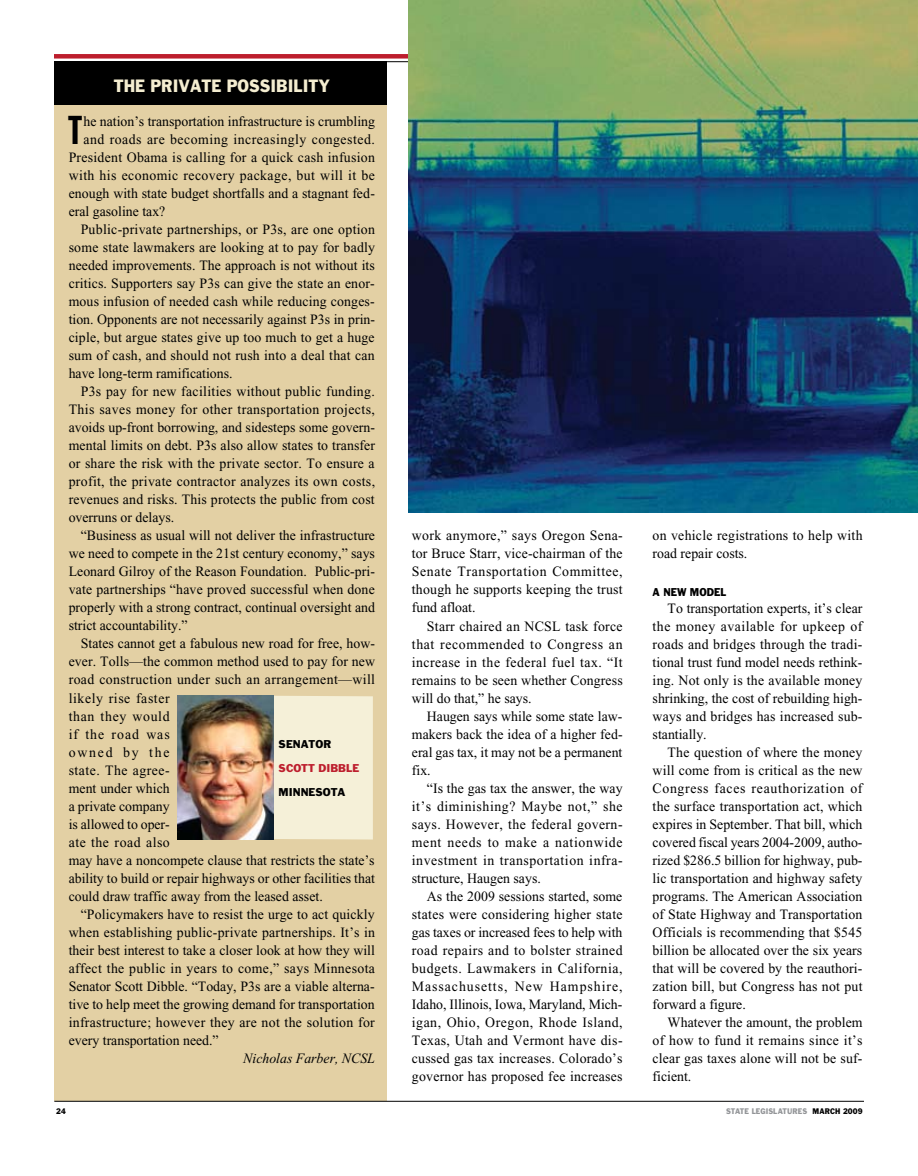
<style>
.page{position:relative;width:918px;height:1176px;background:#fff}
.page>*{position:absolute;margin:0;border:0;box-sizing:border-box;transform-origin:0 0}
.t1{font:39.6px "Franklin Gothic Extra Cond";color:#000}
.t2{font:16.5px "Franklin Gothic";color:#f4edd0;scale:.9 1}
.t3{font:14.25px/18px "Times New Roman";letter-spacing:.01em;color:#000;text-align:justify}
.t4{font:14.25px "Times New Roman";letter-spacing:.03em;color:#000}
.t5{font:14.25px "Times New Roman";letter-spacing:.035em;color:#000}
.t6{font:italic 14.25px "Times New Roman";color:#000}
.t7{font:14.25px "Times New Roman";letter-spacing:.04em;color:#000}
.t8{font:14.25px "Times New Roman";letter-spacing:.05em;color:#000}
.t9{font:14.25px "Times New Roman";letter-spacing:.07em;color:#000}
.t10{font:14.25px "Times New Roman";letter-spacing:.13em;color:#000}
.t11{font:10.5px "Franklin Gothic";color:#000}
.t12{font:10.5px "Franklin Gothic";color:#bd1e2d}
.t13{font:10.5px "Franklin Gothic";color:#000;scale:.9 1}
.t14{font:7.5px "Franklin Gothic";letter-spacing:.01em;color:#939598;scale:.9 1}
.t15{font:7.5px "Franklin Gothic";letter-spacing:.015em;color:#000;scale:.9 1}
.s1{color:#000}
</style>
<div class="page">
<hr style="left:54px;top:1100px;width:810px;height:1px;background:#000">
<hr style="left:54px;top:61px;width:810px;height:1px;background:#000">
<div style="left:54px;top:54px;width:810px;height:5px;background:#bd1e2d"></div>
<div style="left:54px;top:61px;width:333px;height:1039px;background:#e3d0a4"></div>
<div style="left:54px;top:61px;width:333px;height:43px;background:#000"></div>
<div style="left:274px;top:695px;width:99px;height:144px;background:#f5f0d8"></div>
<img style="left:177px;top:695px;width:97px;height:144px">
<img style="left:409px;top:0;width:509px;height:512px">
<p class="t2" style="left:114px;top:75px;width:13px">THE</p>
<p class="t2" style="left:151px;top:75px;width:57px">PRIVATE</p>
<p class="t2" style="left:227px;top:75px;width:24px">POSSIBILITY</p>
<h1 class="t1" style="left:69px;top:109px;width:14px">T</h1>
<p class="t3" style="left:83px;top:112px;width:293px">he nation’s transportation infrastructure is crumbling</p>
<p class="t5" style="left:83px;top:131px;width:293px">and roads are becoming increasingly congested.</p>
<p class="t3" style="left:69px;top:148px;width:308px">President Obama is calling for a quick cash infusion</p>
<p class="t4" style="left:69px;top:167px;width:308px">with his economic recovery package, but will it be</p>
<p class="t3" style="left:69px;top:184px;width:308px">enough with state budget shortfalls and a stagnant fed-</p>
<p class="t3" style="left:69px;top:202px;width:98px">eral gasoline tax?</p>
<p class="t3" style="left:81px;top:220px;width:296px">Public-private partnerships, or P3s, are one option</p>
<p class="t3" style="left:69px;top:238px;width:308px">some state lawmakers are looking at to pay for badly</p>
<p class="t3" style="left:69px;top:256px;width:308px">needed improvements. The approach is not without its</p>
<p class="t3" style="left:69px;top:274px;width:308px">critics. Supporters say P3s can give the state an enor-</p>
<p class="t3" style="left:69px;top:292px;width:308px">mous infusion of needed cash while reducing conges-</p>
<p class="t3" style="left:69px;top:310px;width:308px">tion. Opponents are not necessarily against P3s in prin-</p>
<p class="t3" style="left:69px;top:328px;width:308px">ciple, but argue states give up too much to get a huge</p>
<p class="t3" style="left:69px;top:346px;width:307px">sum of cash, and should not rush into a deal that can</p>
<p class="t3" style="left:69px;top:364px;width:165px">have long-term ramifications.</p>
<p class="t3" style="left:81px;top:382px;width:296px">P3s pay for new facilities without public funding.</p>
<p class="t4" style="left:69px;top:401px;width:308px">This saves money for other transportation projects,</p>
<p class="t3" style="left:69px;top:418px;width:308px">avoids up-front borrowing, and sidesteps some govern-</p>
<p class="t3" style="left:69px;top:436px;width:308px">mental limits on debt. P3s also allow states to transfer</p>
<p class="t3" style="left:69px;top:454px;width:308px">or share the risk with the private sector. To ensure a</p>
<p class="t3" style="left:69px;top:472px;width:308px">profit, the private contractor analyzes its own costs,</p>
<p class="t3" style="left:69px;top:490px;width:308px">revenues and risks. This protects the public from cost</p>
<p class="t3" style="left:69px;top:508px;width:107px">overruns or delays.</p>
<p class="t3" style="left:81px;top:526px;width:296px">“Business as usual will not deliver the infrastructure</p>
<p class="t3" style="left:69px;top:544px;width:308px">we need to compete in the 21st century economy,” says</p>
<p class="t3" style="left:69px;top:562px;width:308px">Leonard Gilroy of the Reason Foundation. Public-pri-</p>
<p class="t3" style="left:69px;top:580px;width:308px">vate partnerships “have proved successful when done</p>
<p class="t3" style="left:69px;top:598px;width:308px">properly with a strong contract, continual oversight and</p>
<p class="t3" style="left:69px;top:616px;width:121px">strict accountability.”</p>
<p class="t3" style="left:81px;top:634px;width:296px">States cannot get a fabulous new road for free, how-</p>
<p class="t3" style="left:69px;top:652px;width:308px">ever. Tolls—the common method used to pay for new</p>
<p class="t4" style="left:69px;top:671px;width:308px">road construction under such an arrangement—will</p>
<p class="t7" style="left:69px;top:689px;width:102px">likely rise faster</p>
<p class="t8" style="left:69px;top:707px;width:103px">than they would</p>
<p class="t9" style="left:69px;top:725px;width:103px">if the road was</p>
<p class="t10" style="left:69px;top:743px;width:103px">owned by the</p>
<p class="t5" style="left:69px;top:761px;width:103px">state. The agree-</p>
<p class="t3" style="left:69px;top:778px;width:103px">ment under which</p>
<p class="t3" style="left:69px;top:796px;width:102px">a private company</p>
<p class="t3" style="left:69px;top:814px;width:103px">is allowed to oper-</p>
<p class="t5" style="left:69px;top:833px;width:103px">ate the road also</p>
<p class="t3" style="left:69px;top:850px;width:308px">may have a noncompete clause that restricts the state’s</p>
<p class="t3" style="left:69px;top:868px;width:308px">ability to build or repair highways or other facilities that</p>
<p class="t3" style="left:69px;top:886px;width:256px">could draw traffic away from the leased asset.</p>
<p class="t3" style="left:81px;top:904px;width:295px">“Policymakers have to resist the urge to act quickly</p>
<p class="t3" style="left:69px;top:922px;width:308px">when establishing public-private partnerships. It’s in</p>
<p class="t3" style="left:69px;top:940px;width:308px">their best interest to take a closer look at how they will</p>
<p class="t3" style="left:69px;top:958px;width:308px">affect the public in years to come,” says Minnesota</p>
<p class="t3" style="left:69px;top:976px;width:308px">Senator Scott Dibble. “Today, P3s are a viable alterna-</p>
<p class="t3" style="left:69px;top:994px;width:308px">tive to help meet the growing demand for transportation</p>
<p class="t3" style="left:69px;top:1012px;width:308px">infrastructure; however they are not the solution for</p>
<p class="t3" style="left:69px;top:1030px;width:152px">every transportation need.”</p>
<p class="t6" style="left:243px;top:1050px;width:133px">Nicholas Farber, NCSL</p>
<p class="t11" style="left:279px;top:737px;width:54px">SENATOR</p>
<p class="t12" style="left:279px;top:761px;width:82px">SCOTT DIBBLE</p>
<p class="t11" style="left:279px;top:785px;width:68px">MINNESOTA</p>
<p class="t3" style="left:412px;top:526px;width:212px">work anymore,” says Oregon Sena&shy;tor Bruce Starr, vice-chairman of the Senate Transportation Committee, though he supports keeping the trust fund afloat.</p>
<p class="t3" style="left:412px;top:616px;width:212px;text-indent:15px">Starr chaired an NCSL task force that recommended to Congress an increase in the federal fuel tax. “It remains to be seen whether Congress will do that,” he says.</p>
<p class="t3" style="left:412px;top:706px;width:212px;text-indent:15px">Haugen says while some state law&shy;makers back the idea of a higher fed&shy;eral gas tax, it may not be a permanent fix.</p>
<p class="t3" style="left:412px;top:778px;width:212px;text-indent:15px">“Is the gas tax the answer, the way it’s diminishing? Maybe not,” she says. However, the federal govern&shy;ment needs to make a nationwide investment in transportation infra&shy;structure, Haugen says.</p>
<p class="t3" style="left:412px;top:886px;width:212px;text-indent:15px">As the 2009 sessions started, some states were considering higher state gas taxes or increased fees to help with road repairs and to bolster strained budgets. Lawmakers in California, Massachusetts, New Hampshire, Idaho, Illinois, Iowa, Maryland, Mich&shy;igan, Ohio, Oregon, Rhode Island, Texas, Utah and Vermont have dis&shy;cussed gas tax increases. Colorado’s governor has proposed fee increases</p>
<p class="t3" style="left:653px;top:526px;width:211px">on vehicle registrations to help with road repair costs.</p>
<p class="t13" style="left:653px;top:585px;width:22px">A NEW</p>
<p class="t13" style="left:690px;top:585px;width:19px">MODEL</p>
<p class="t3" style="left:653px;top:598px;width:211px;text-indent:15px">To transportation experts, it’s clear the money available for upkeep of roads and bridges through the tradi&shy;tional trust fund model needs rethink&shy;ing. Not only is the available money shrinking, the cost of rebuilding high&shy;ways and bridges has increased sub&shy;stantially.</p>
<p class="t3" style="left:653px;top:742px;width:211px;text-indent:15px">The question of where the money will come from is critical as the new Congress faces reauthorization of the surface transportation act, which expires in September. That bill, which covered fiscal years 2004-2009, autho&shy;rized $286.5 billion for highway, pub&shy;lic transportation and highway safety programs. The American Association of State Highway and Transportation Officials is recommending that $545 billion be allocated over the six years that will be covered by the reauthori&shy;zation bill, but Congress has not put forward a figure.</p>
<p class="t3" style="left:653px;top:1012px;width:211px;text-indent:15px">Whatever the amount, the problem of how to fund it remains since it’s clear gas taxes alone will not be suf&shy;ficient.</p>
<p class="t15" style="left:56px;top:1105px;width:12px">24</p>
<p class="t14" style="left:726px;top:1105px;width:111px">STATE LEGISLATURES <span class="s1">MARCH</span></p>
<p class="t15" style="left:843px;top:1105px;width:23px">2009</p>
</div>
